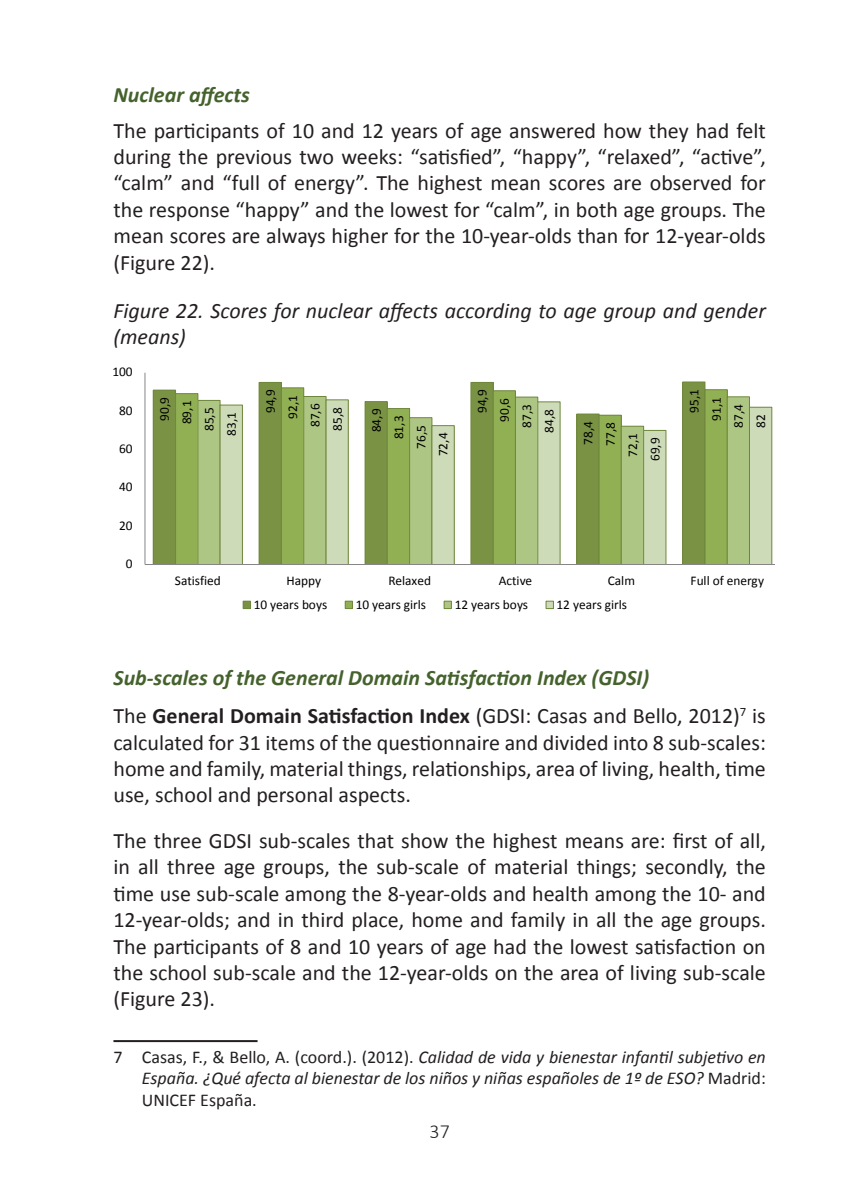
<style>
.page{position:relative;width:851px;height:1191px;background:#fff}
.page>*{position:absolute;margin:0;border:0;box-sizing:border-box;transform-origin:0 0}
.t1{font:22px/26.4px "Calibri";color:#231f20;text-align:justify}
.t2{font:italic 700 22px/38.4px "Calibri";color:#45622d}
.t3{font:italic 22px/26.4px "Calibri";color:#231f20}
.t4{font:300 20px "Calibri";color:#231f20}
.t5{font:italic 18px/21.6px "Calibri";color:#231f20;text-align:justify}
.t6{font:13.4px "Calibri";color:#000}
.s1{font-weight:400;font-style:normal;color:#231f20}
.s2{font-style:normal;color:#231f20}
.s3{font-style:normal}
</style>
<div class="page">
<div style="left:153px;top:390px;width:22px;height:174px;background:#799244"></div>
<div style="left:259px;top:382px;width:22px;height:182px;background:#799244"></div>
<div style="left:258px;top:382px;width:24px;height:183px;border:1px solid #6f873c"></div>
<div style="left:365px;top:401px;width:22px;height:163px;background:#799244"></div>
<div style="left:364px;top:401px;width:23px;height:164px;border:1px solid #6f873c"></div>
<div style="left:471px;top:382px;width:22px;height:182px;background:#799244"></div>
<div style="left:470px;top:382px;width:23px;height:183px;border:1px solid #6f873c"></div>
<div style="left:576px;top:414px;width:23px;height:150px;background:#799244"></div>
<div style="left:682px;top:382px;width:22px;height:182px;background:#799244"></div>
<div style="left:175px;top:393px;width:23px;height:171px;background:#91af53"></div>
<div style="left:175px;top:393px;width:23px;height:172px;border:1px solid #6f873c"></div>
<div style="left:281px;top:388px;width:23px;height:176px;background:#91af53"></div>
<div style="left:281px;top:387px;width:23px;height:178px;border:1px solid #6f873c"></div>
<div style="left:387px;top:408px;width:22px;height:156px;background:#91af53"></div>
<div style="left:387px;top:408px;width:23px;height:157px;border:1px solid #6f873c"></div>
<div style="left:493px;top:391px;width:22px;height:173px;background:#91af53"></div>
<div style="left:492px;top:390px;width:24px;height:175px;border:1px solid #6f873c"></div>
<div style="left:599px;top:415px;width:22px;height:149px;background:#91af53"></div>
<div style="left:598px;top:415px;width:23px;height:150px;border:1px solid #6f873c"></div>
<div style="left:704px;top:390px;width:23px;height:174px;background:#91af53"></div>
<div style="left:704px;top:389px;width:23px;height:176px;border:1px solid #6f873c"></div>
<div style="left:198px;top:400px;width:22px;height:164px;background:#aec683"></div>
<div style="left:197px;top:400px;width:23px;height:165px;border:1px solid #6f873c"></div>
<div style="left:304px;top:396px;width:22px;height:168px;background:#aec683"></div>
<div style="left:303px;top:396px;width:23px;height:169px;border:1px solid #6f873c"></div>
<div style="left:409px;top:418px;width:23px;height:146px;background:#aec683"></div>
<div style="left:409px;top:417px;width:23px;height:148px;border:1px solid #6f873c"></div>
<div style="left:515px;top:397px;width:22px;height:167px;background:#aec683"></div>
<div style="left:515px;top:396px;width:23px;height:169px;border:1px solid #6f873c"></div>
<div style="left:621px;top:426px;width:22px;height:138px;background:#aec683"></div>
<div style="left:620px;top:426px;width:24px;height:139px;border:1px solid #6f873c"></div>
<div style="left:727px;top:397px;width:22px;height:167px;background:#aec683"></div>
<div style="left:726px;top:396px;width:23px;height:169px;border:1px solid #6f873c"></div>
<div style="left:220px;top:405px;width:22px;height:159px;background:#cddbb8"></div>
<div style="left:219px;top:404px;width:24px;height:161px;border:1px solid #6f873c"></div>
<div style="left:326px;top:400px;width:22px;height:164px;background:#cddbb8"></div>
<div style="left:325px;top:399px;width:23px;height:166px;border:1px solid #6f873c"></div>
<div style="left:432px;top:425px;width:22px;height:139px;background:#cddbb8"></div>
<div style="left:431px;top:425px;width:23px;height:140px;border:1px solid #6f873c"></div>
<div style="left:537px;top:402px;width:23px;height:162px;background:#cddbb8"></div>
<div style="left:537px;top:401px;width:23px;height:164px;border:1px solid #6f873c"></div>
<div style="left:643px;top:430px;width:22px;height:134px;background:#cddbb8"></div>
<div style="left:643px;top:430px;width:23px;height:135px;border:1px solid #6f873c"></div>
<div style="left:749px;top:407px;width:22px;height:157px;background:#cddbb8"></div>
<div style="left:749px;top:407px;width:23px;height:158px;border:1px solid #6f873c"></div>
<hr style="left:144px;top:373px;width:1px;height:191px;background:#868686">
<hr style="left:145px;top:564px;width:629px;height:1px;background:#868686">
<div style="left:243px;top:601px;width:7px;height:7px;background:#799244"></div>
<div style="left:243px;top:601px;width:8px;height:8px;border:1px solid #6f873c"></div>
<div style="left:345px;top:601px;width:7px;height:7px;background:#91af53"></div>
<div style="left:345px;top:601px;width:8px;height:8px;border:1px solid #6f873c"></div>
<div style="left:444px;top:601px;width:7px;height:7px;background:#aec683"></div>
<div style="left:443px;top:601px;width:8px;height:8px;border:1px solid #6f873c"></div>
<div style="left:546px;top:601px;width:7px;height:7px;background:#cddbb8"></div>
<div style="left:545px;top:601px;width:8px;height:8px;border:1px solid #6f873c"></div>
<hr style="left:113px;top:1040px;width:144px;height:2px;background:#231f20">
<p class="t2" style="left:113px;top:75px;width:138px">Nuclear affects</p>
<p class="t1" style="left:113px;top:117px;width:653px">The participants of 10 and 12 years of age answered how they had felt during the previous two weeks: “satisfied”, “happy”, “relaxed”, “active”, “calm” and “full of energy”. The highest mean scores are observed for the response “happy” and the lowest for “calm”, in both age groups. The mean scores are always higher for the 10-year-olds than for 12-year-olds (Figure 22).</p>
<p class="t3" style="left:113px;top:296px;width:653px">Figure 22. Scores for nuclear affects according to age group and gender (means)</p>
<p class="t6" style="left:112px;top:363px;width:22px">100</p>
<p class="t6" style="left:119px;top:402px;width:15px">80</p>
<p class="t6" style="left:119px;top:440px;width:15px">60</p>
<p class="t6" style="left:119px;top:478px;width:15px">40</p>
<p class="t6" style="left:119px;top:517px;width:15px">20</p>
<p class="t6" style="left:126px;top:555px;width:8px">0</p>
<p class="t6" style="left:156px;top:421px;width:25px;rotate:-90deg">90,9</p>
<p class="t6" style="left:262px;top:413px;width:25px;rotate:-90deg">94,9</p>
<p class="t6" style="left:178px;top:424px;width:25px;rotate:-90deg">89,1</p>
<p class="t6" style="left:284px;top:418px;width:25px;rotate:-90deg">92,1</p>
<p class="t6" style="left:200px;top:431px;width:25px;rotate:-90deg">85,5</p>
<p class="t6" style="left:306px;top:427px;width:25px;rotate:-90deg">87,6</p>
<p class="t6" style="left:223px;top:436px;width:25px;rotate:-90deg">83,1</p>
<p class="t6" style="left:329px;top:431px;width:25px;rotate:-90deg">85,8</p>
<p class="t6" style="left:368px;top:432px;width:25px;rotate:-90deg">84,9</p>
<p class="t6" style="left:390px;top:439px;width:25px;rotate:-90deg">81,3</p>
<p class="t6" style="left:412px;top:448px;width:25px;rotate:-90deg">76,5</p>
<p class="t6" style="left:434px;top:456px;width:25px;rotate:-90deg">72,4</p>
<p class="t6" style="left:473px;top:413px;width:25px;rotate:-90deg">94,9</p>
<p class="t6" style="left:496px;top:421px;width:25px;rotate:-90deg">90,6</p>
<p class="t6" style="left:518px;top:428px;width:25px;rotate:-90deg">87,3</p>
<p class="t6" style="left:540px;top:432px;width:25px;rotate:-90deg">84,8</p>
<p class="t6" style="left:579px;top:445px;width:25px;rotate:-90deg">78,4</p>
<p class="t6" style="left:601px;top:446px;width:25px;rotate:-90deg">77,8</p>
<p class="t6" style="left:624px;top:457px;width:25px;rotate:-90deg">72,1</p>
<p class="t6" style="left:646px;top:461px;width:25px;rotate:-90deg">69,9</p>
<p class="t6" style="left:685px;top:413px;width:25px;rotate:-90deg">95,1</p>
<p class="t6" style="left:707px;top:420px;width:25px;rotate:-90deg">91,1</p>
<p class="t6" style="left:730px;top:427px;width:25px;rotate:-90deg">87,4</p>
<p class="t6" style="left:752px;top:428px;width:15px;rotate:-90deg">82</p>
<p class="t6" style="left:175px;top:572px;width:47px">Satisfied</p>
<p class="t6" style="left:286px;top:572px;width:36px">Happy</p>
<p class="t6" style="left:388px;top:572px;width:44px">Relaxed</p>
<p class="t6" style="left:498px;top:572px;width:35px">Active</p>
<p class="t6" style="left:607px;top:572px;width:29px">Calm</p>
<p class="t6" style="left:690px;top:572px;width:75px">Full of energy</p>
<p class="t6" style="left:254px;top:595px;width:75px">10 years boys</p>
<p class="t6" style="left:355px;top:595px;width:72px">10 years girls</p>
<p class="t6" style="left:454px;top:595px;width:75px">12 years boys</p>
<p class="t6" style="left:556px;top:595px;width:72px">12 years girls</p>
<p class="t2" style="left:113px;top:658px;width:653px">Sub-scales of the General Domain Satisfaction Index (GDSI)<br><span class="s1">The</span> <span class="s2">General Domain Satisfaction Index</span> <span class="s1">(GDSI: Casas and Bello, 2012)</span><sup>7</sup> <span class="s1">is</span></p>
<p class="t1" style="left:113px;top:729px;width:653px">calculated for 31 items of the questionnaire and divided into 8 sub-scales: home and family, material things, relationships, area of living, health, time use, school and personal aspects.</p>
<p class="t1" style="left:113px;top:827px;width:653px">The three GDSI sub-scales that show the highest means are: first of all, in all three age groups, the sub-scale of material things; secondly, the time use sub-scale among the 8-year-olds and health among the 10- and 12-year-olds; and in third place, home and family in all the age groups.<br>The participants of 8 and 10 years of age had the lowest satisfaction on the school sub-scale and the 12-year-olds on the area of living sub-scale (Figure 23).</p>
<p class="t5" style="left:142px;top:1045px;width:625px;text-indent:-28px"><span class="s3">7 Casas, F., &amp; Bello, A. (coord.). (2012).</span> Calidad de vida y bienestar infantil subjetivo en España. ¿Qué afecta al bienestar de los niños y niñas españoles de 1º de ESO? <span class="s3">Madrid:<br>UNICEF España.</span></p>
<p class="t4" style="left:429px;top:1118px;width:22px">37</p>
</div>
